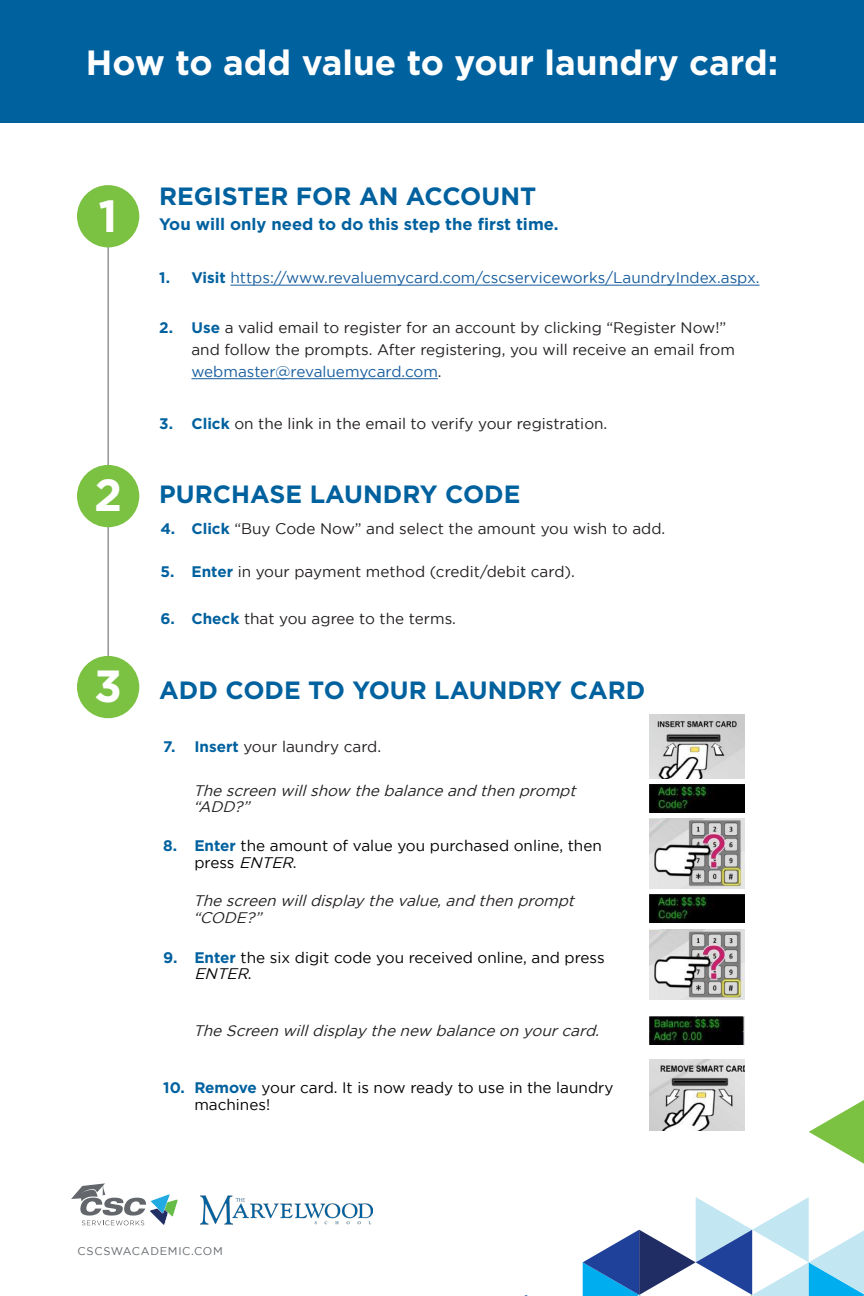
<style>
.page{position:relative;width:864px;height:1296px;background:#fff}
.page>*{position:absolute;margin:0;border:0;box-sizing:border-box;transform-origin:0 0}
.Body_Text{font:700 45px "Gotham";color:#fff}
.t1{font:700 35px "Gotham";color:#fff}
.t2{font:700 24.9px "Gotham";color:#00619f}
.t3{font:700 16.6px "Gotham";color:#00619f}
.t4{font:15.3px/21.8px "Gotham";color:#231f20}
.t5{font:15.3px/16.9px "Gotham";color:#000}
.t6{font:italic 15.3px/16.9px "Gotham";color:#231f20}
.t7{font:15.3px "Gotham";color:#175d9e}
.t8{font:11.2px "Gotham";letter-spacing:.06em;color:#63676b}
.s1{font-weight:700;color:#00619f}
.s2{color:#175d9e}
.s3{font-style:italic}
</style>
<div class="page">
<svg style="left:809px;top:1100px;width:55px;height:64px"></svg>
<svg style="left:583px;top:1197px;width:281px;height:99px"></svg>
<hr style="left:108px;top:239px;width:1px;height:448px;background:#666">
<hr style="left:230px;top:285px;width:530px;height:1px;background:#175d9e">
<hr style="left:191px;top:379px;width:247px;height:1px;background:#175d9e">
<svg style="left:650px;top:714px;width:95px;height:64px;background:#bdbdbc"></svg>
<svg style="left:650px;top:784px;width:95px;height:29px;background:#061006"></svg>
<svg style="left:650px;top:819px;width:95px;height:69px;background:#bdb7b7"></svg>
<svg style="left:650px;top:894px;width:95px;height:29px;background:#071007"></svg>
<svg style="left:650px;top:930px;width:95px;height:70px;background:#bdb8b7"></svg>
<svg style="left:650px;top:1016px;width:95px;height:29px;background:#0f1c0f"></svg>
<svg style="left:650px;top:1060px;width:95px;height:71px;background:#bebebd"></svg>
<div style="left:77px;top:185px;width:62px;height:62px;background:#7bc142;border-radius:50%"></div>
<div style="left:77px;top:465px;width:62px;height:62px;background:#7bc142;border-radius:50%"></div>
<div style="left:77px;top:656px;width:62px;height:62px;background:#7bc142;border-radius:50%"></div>
<img style="left:200px;top:1195px;width:172px;height:30px">
<svg style="left:71px;top:1183px;width:107px;height:42px"></svg>
<div style="left:0;top:0;width:864px;height:123px;background:#00619f"></div>
<p class="t1" style="left:86px;top:40px;width:694px">How to add value to your laundry card:</p>
<p class="Body_Text" style="left:99px;top:186px;width:20px">1</p>
<p class="Body_Text" style="left:94px;top:466px;width:30px">2</p>
<p class="Body_Text" style="left:94px;top:657px;width:29px">3</p>
<p class="t2" style="left:159px;top:180px;width:378px">REGISTER FOR AN ACCOUNT</p>
<p class="t3" style="left:159px;top:213px;width:401px">You will only need to do this step the first time.</p>
<p class="t7" style="left:159px;top:269px;width:602px"><span class="s1">1. Visit</span> https://www.revaluemycard.com/cscserviceworks/LaundryIndex.aspx.</p>
<p class="t4" style="left:191px;top:316px;width:545px;text-indent:-32px"><span class="s1">2. Use</span> a valid email to register for an account by clicking “Register Now!” and follow the prompts. After registering, you will receive an email from <span class="s2">webmaster@revaluemycard.com</span>.</p>
<p class="t4" style="left:159px;top:412px;width:450px"><span class="s1">3. Click</span> on the link in the email to verify your registration.</p>
<p class="t2" style="left:159px;top:478px;width:363px">PURCHASE LAUNDRY CODE</p>
<p class="t4" style="left:160px;top:517px;width:506px"><span class="s1">4. Click</span> “Buy Code Now” and select the amount you wish to add.</p>
<p class="t4" style="left:160px;top:561px;width:416px"><span class="s1">5. Enter</span> in your payment method (credit/debit card).</p>
<p class="t4" style="left:160px;top:608px;width:297px"><span class="s1">6. Check</span> that you agree to the terms.</p>
<p class="t2" style="left:159px;top:674px;width:488px">ADD CODE TO YOUR LAUNDRY CARD</p>
<p class="t4" style="left:163px;top:736px;width:219px"><span class="s1">7. Insert</span> your laundry card.</p>
<p class="t6" style="left:193px;top:781px;width:388px">The screen willshow the balance and then prompt “ADD?”</p>
<p class="t5" style="left:194px;top:837px;width:409px;text-indent:-31px"><span class="s1">8. Enter</span> the amount of value you purchased online, then p r e s s <span class="s3">ENTER</span>.</p>
<p class="t6" style="left:193px;top:892px;width:387px">The screen willdisplay the value,and then prompt “CODE?”</p>
<p class="t5" style="left:194px;top:948px;width:412px;text-indent:-31px"><span class="s1">9. Enter</span> the six digit code you received online, and press<br><span class="s3">ENTER</span>.</p>
<p class="t6" style="left:193px;top:1022px;width:412px">The Screen willdisplay the new balance on yourcard.</p>
<p class="t5" style="left:194px;top:1079px;width:421px;text-indent:-31px"><span class="s1">10. Remove</span> your card. It is now ready to use in the laundry machines!</p>
<p class="t8" style="left:78px;top:1244px;width:147px">CSCSWACADEMIC.COM</p>
</div>
